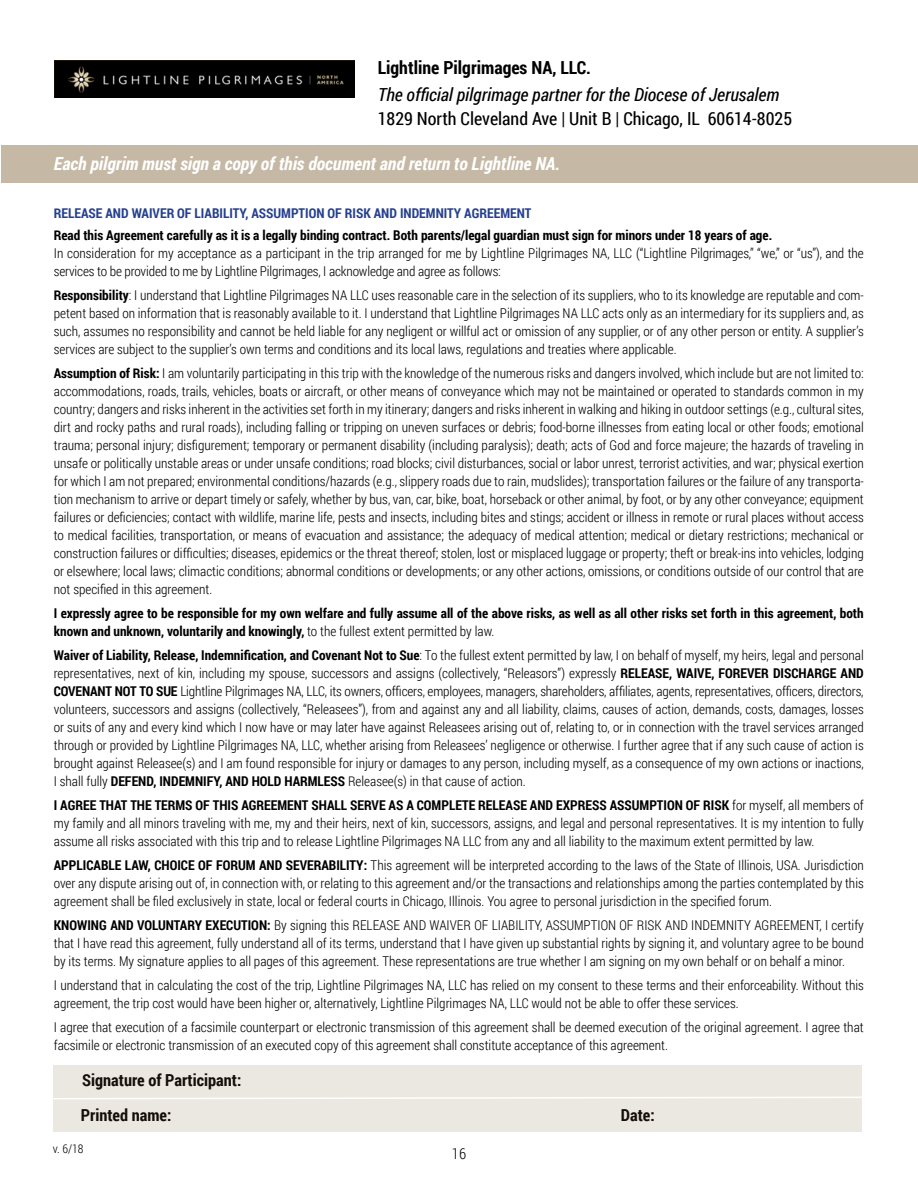
<style>
.page{position:relative;width:918px;height:1188px;background:#fff}
.page>*{position:absolute;margin:0;border:0;box-sizing:border-box;transform-origin:0 0}
.t1{font:italic 700 18px "Roboto Condensed";color:#fff}
.t2{font:italic 18px "Roboto Condensed";color:#000}
.t3{font:18px "Roboto Condensed";color:#000}
.t4{font:700 18px "Roboto Condensed";color:#000}
.t5{font:700 16.5px/34.5px "Roboto Condensed";color:#000}
.t6{font:300 15px "Roboto Condensed";color:#000}
.t7{font:300 13.5px/18px "Roboto Condensed";color:#000;text-align:justify}
.t8{font:700 13.5px/18px "Roboto Condensed";color:#000}
.t9{font:700 13.5px "Roboto Condensed";color:#25408f}
.t10{font:300 12px "Roboto Condensed";color:#000}
.s1{font-weight:700}
.s2{font-weight:300}
</style>
<div class="page">
<div style="left:1px;top:146px;width:917px;height:37px;background:#c5b8a5"></div>
<img style="left:55px;top:60px;width:300px;height:38px">
<div style="left:53px;top:1065px;width:809px;height:67px;background:#ebe7e1"></div>
<svg style="left:53px;top:1096px;width:809px;height:4px"></svg>
<h1 class="t4" style="left:378px;top:55px;width:215px">Lightline Pilgrimages NA, LLC.</h1>
<h1 class="t2" style="left:378px;top:82px;width:403px">The official pilgrimage partner for the Diocese of Jerusalem</h1>
<h1 class="t3" style="left:378px;top:106px;width:416px">1829 North Cleveland Ave | Unit B | Chicago, IL 60614-8025</h1>
<h1 class="t1" style="left:54px;top:151px;width:508px">Each pilgrim must sign a copy of this document and return to Lightline NA.</h1>
<p class="t9" style="left:54px;top:204px;width:479px">RELEASE AND WAIVER OF LIABILITY, ASSUMPTION OF RISK AND INDEMNITY AGREEMENT</p>
<p class="t8" style="left:54px;top:226px;width:720px">Read this Agreement carefully as it is a legally binding contract. Both parents/legal guardian must sign for minors under 18 years of age.</p>
<p class="t7" style="left:54px;top:244px;width:812px">In consideration for my acceptance as a participant in the trip arranged for me by Lightline Pilgrimages NA, LLC (“Lightline Pilgrimages,” “we,” or “us”), and the services to be provided to me by Lightline Pilgrimages, I acknowledge and agree as follows:</p>
<p class="t7" style="left:54px;top:286px;width:812px"><span class="s1">Responsibility</span>: I understand that Lightline Pilgrimages NA LLC uses reasonable care in the selection of its suppliers, who to its knowledge are reputable and com&shy;petent based on information that is reasonably available to it. I understand that Lightline Pilgrimages NA LLC acts only as an intermediary for its suppliers and, as such, assumes no responsibility and cannot be held liable for any negligent or willful act or omission of any supplier, or of any other person or entity. A supplier’s services are subject to the supplier’s own terms and conditions and its local laws, regulations and treaties where applicable.</p>
<p class="t7" style="left:54px;top:364px;width:812px"><span class="s1">Assumption of Risk:</span> I am voluntarily participating in this trip with the knowledge of the numerous risks and dangers involved, which include but are not limited to: accommodations, roads, trails, vehicles, boats or aircraft, or other means of conveyance which may not be maintained or operated to standards common in my country; dangers and risks inherent in the activities set forth in my itinerary; dangers and risks inherent in walking and hiking in outdoor settings (e.g., cultural sites, dirt and rocky paths and rural roads), including falling or tripping on uneven surfaces or debris; food-borne illnesses from eating local or other foods; emotional trauma; personal injury; disfigurement; temporary or permanent disability (including paralysis); death; acts of God and force majeure; the hazards of traveling in unsafe or politically unstable areas or under unsafe conditions; road blocks; civil disturbances, social or labor unrest, terrorist activities, and war; physical exertion for which I am not prepared; environmental conditions/hazards (e.g., slippery roads due to rain, mudslides); transportation failures or the failure of any transporta&shy;tion mechanism to arrive or depart timely or safely, whether by bus, van, car, bike, boat, horseback or other animal, by foot, or by any other conveyance; equipment failures or deficiencies; contact with wildlife, marine life, pests and insects, including bites and stings; accident or illness in remote or rural places without access to medical facilities, transportation, or means of evacuation and assistance; the adequacy of medical attention; medical or dietary restrictions; mechanical or construction failures or difficulties; diseases, epidemics or the threat thereof; stolen, lost or misplaced luggage or property; theft or break-ins into vehicles, lodging or elsewhere; local laws; climactic conditions; abnormal conditions or developments; or any other actions, omissions, or conditions outside of our control that are not specified in this agreement.</p>
<p class="t8" style="left:54px;top:604px;width:812px">I expressly agree to be responsible for my own welfare and fully assume all of the above risks, as well as all other risks set forth in this agreement, both known and unknown, voluntarily and knowingly, <span class="s2">to the fullest extent permitted by law.</span></p>
<p class="t7" style="left:54px;top:646px;width:812px"><span class="s1">Waiver of Liability, Release, Indemnification, and Covenant Not to Sue</span>: To the fullest extent permitted by law, I on behalf of myself, my heirs, legal and personal representatives, next of kin, including my spouse, successors and assigns (collectively, “Releasors”) expressly <span class="s1">RELEASE, WAIVE, FOREVER DISCHARGE AND COVENANT NOT TO SUE</span> Lightline Pilgrimages NA, LLC, its owners, officers, employees, managers, shareholders, affiliates, agents, representatives, officers, directors, volunteers, successors and assigns (collectively, “Releasees”), from and against any and all liability, claims, causes of action, demands, costs, damages, losses or suits of any and every kind which I now have or may later have against Releasees arising out of, relating to, or in connection with the travel services arranged through or provided by Lightline Pilgrimages NA, LLC, whether arising from Releasees’ negligence or otherwise. I further agree that if any such cause of action is brought against Releasee(s) and I am found responsible for injury or damages to any person, including myself, as a consequence of my own actions or inactions, I shall fully <span class="s1">DEFEND, INDEMNIFY, AND HOLD HARMLESS</span> Releasee(s) in that cause of action.</p>
<p class="t7" style="left:54px;top:796px;width:812px"><span class="s1">I AGREE THAT THE TERMS OF THIS AGREEMENT SHALL SERVE AS A COMPLETE RELEASE AND EXPRESS ASSUMPTION OF RISK</span> for myself, all members of my family and all minors traveling with me, my and their heirs, next of kin, successors, assigns, and legal and personal representatives. It is my intention to fully assume all risks associated with this trip and to release Lightline Pilgrimages NA LLC from any and all liability to the maximum extent permitted by law.</p>
<p class="t7" style="left:54px;top:856px;width:812px"><span class="s1">APPLICABLE LAW, CHOICE OF FORUM AND SEVERABILITY:</span> This agreement will be interpreted according to the laws of the State of Illinois, USA. Jurisdiction over any dispute arising out of, in connection with, or relating to this agreement and/or the transactions and relationships among the parties contemplated by this agreement shall be filed exclusively in state, local or federal courts in Chicago, Illinois. You agree to personal jurisdiction in the specified forum.</p>
<p class="t7" style="left:54px;top:916px;width:812px"><span class="s1">KNOWING AND VOLUNTARY EXECUTION:</span> By signing this RELEASE AND WAIVER OF LIABILITY, ASSUMPTION OF RISK AND INDEMNITY AGREEMENT, I certify that I have read this agreement, fully understand all of its terms, understand that I have given up substantial rights by signing it, and voluntary agree to be bound by its terms. My signature applies to all pages of this agreement. These representations are true whether I am signing on my own behalf or on behalf a minor.</p>
<p class="t7" style="left:54px;top:976px;width:812px">I understand that in calculating the cost of the trip, Lightline Pilgrimages NA, LLC has relied on my consent to these terms and their enforceability. Without this agreement, the trip cost would have been higher or, alternatively, Lightline Pilgrimages NA, LLC would not be able to offer these services.</p>
<p class="t7" style="left:54px;top:1018px;width:811px">I agree that execution of a facsimile counterpart or electronic transmission of this agreement shall be deemed execution of the original agreement. I agree that facsimile or electronic transmission of an executed copy of this agreement shall constitute acceptance of this agreement.</p>
<p class="t5" style="left:81px;top:1063px;width:162px">Signature of Participant:<br>Printed name:</p>
<p class="t5" style="left:621px;top:1097px;width:36px">Date:</p>
<p class="t10" style="left:53px;top:1140px;width:32px">v. 6/18</p>
<p class="t6" style="left:452px;top:1143px;width:16px">16</p>
</div>
